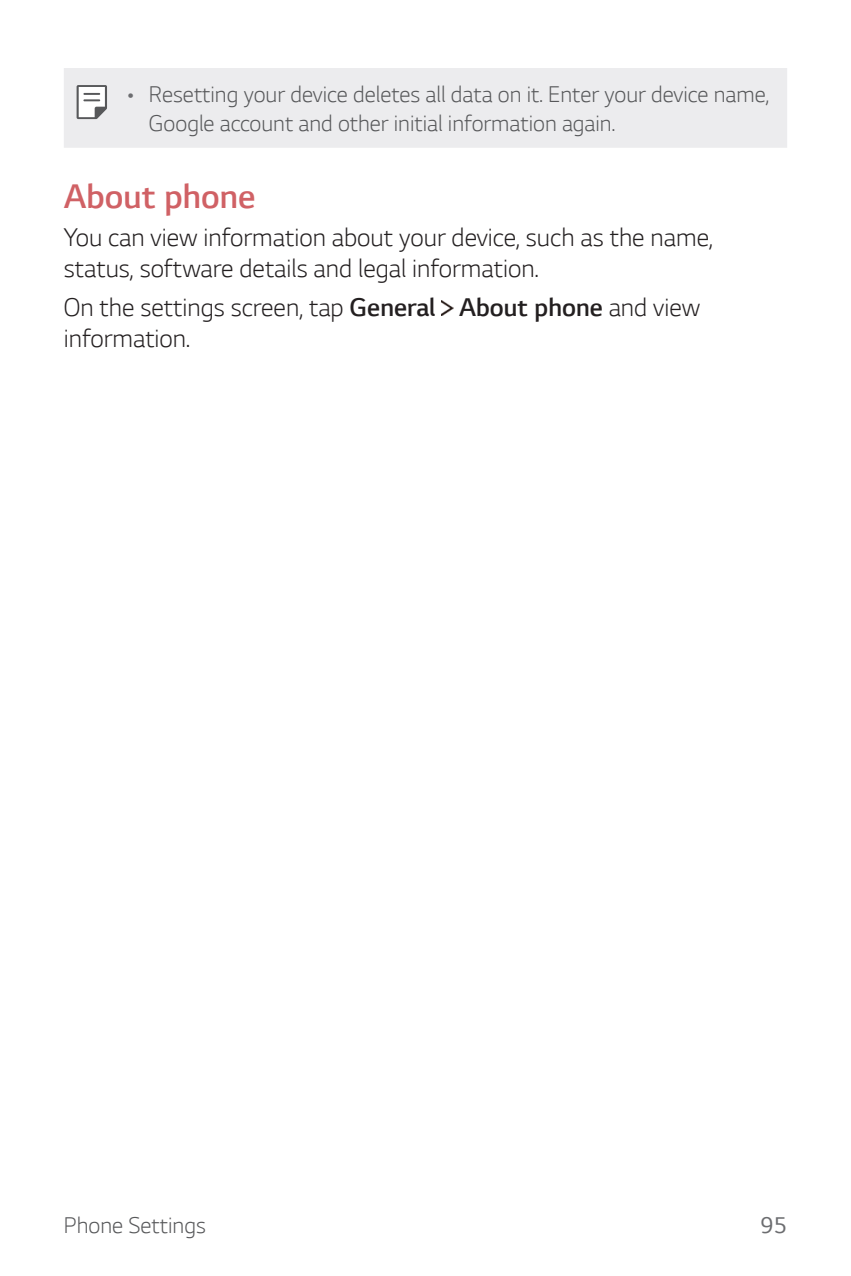
<style>
.page{position:relative;width:851px;height:1276px;background:#fff}
.page>*{position:absolute;margin:0;border:0;box-sizing:border-box;transform-origin:0 0}
.t1{font:300 36px "LG Smart";color:#d06165}
.t2{font:300 27px/31.5px "LG Smart";color:#231f20}
.t3{font:300 24px/28.5px "LG Smart";color:#57585a}
.t4{font:24px "LG Smart";color:#6c6d70}
.s1{color:#6c6d70}
.s2{font-style:inherit}
</style>
<div class="page">
<div style="left:64px;top:68px;width:723px;height:80px;background:#ececee"></div>
<svg style="left:77px;top:85px;width:30px;height:34px"></svg>
<img style="left:441px;top:300px;width:12px;height:16px">
<p class="t3" style="left:149px;top:79px;width:621px;text-indent:-21px"><span class="s1">•</span> Resetting your device deletes all data on it. Enter your device name,<br>Google account and other initial information again.</p>
<h1 class="t1" style="left:64px;top:172px;width:193px">About phone</h1>
<p class="t2" style="left:64px;top:220px;width:650px">You can view information about your device, such as the name, status, software details and legal information.</p>
<p class="t2" style="left:64px;top:290px;width:638px">On the settings screen, tap <span class="s2">General About phone</span> and view information.</p>
<p class="t3" style="left:64px;top:1209px;width:143px">Phone Settings</p>
<p class="t4" style="left:760px;top:1209px;width:29px">95</p>
</div>
